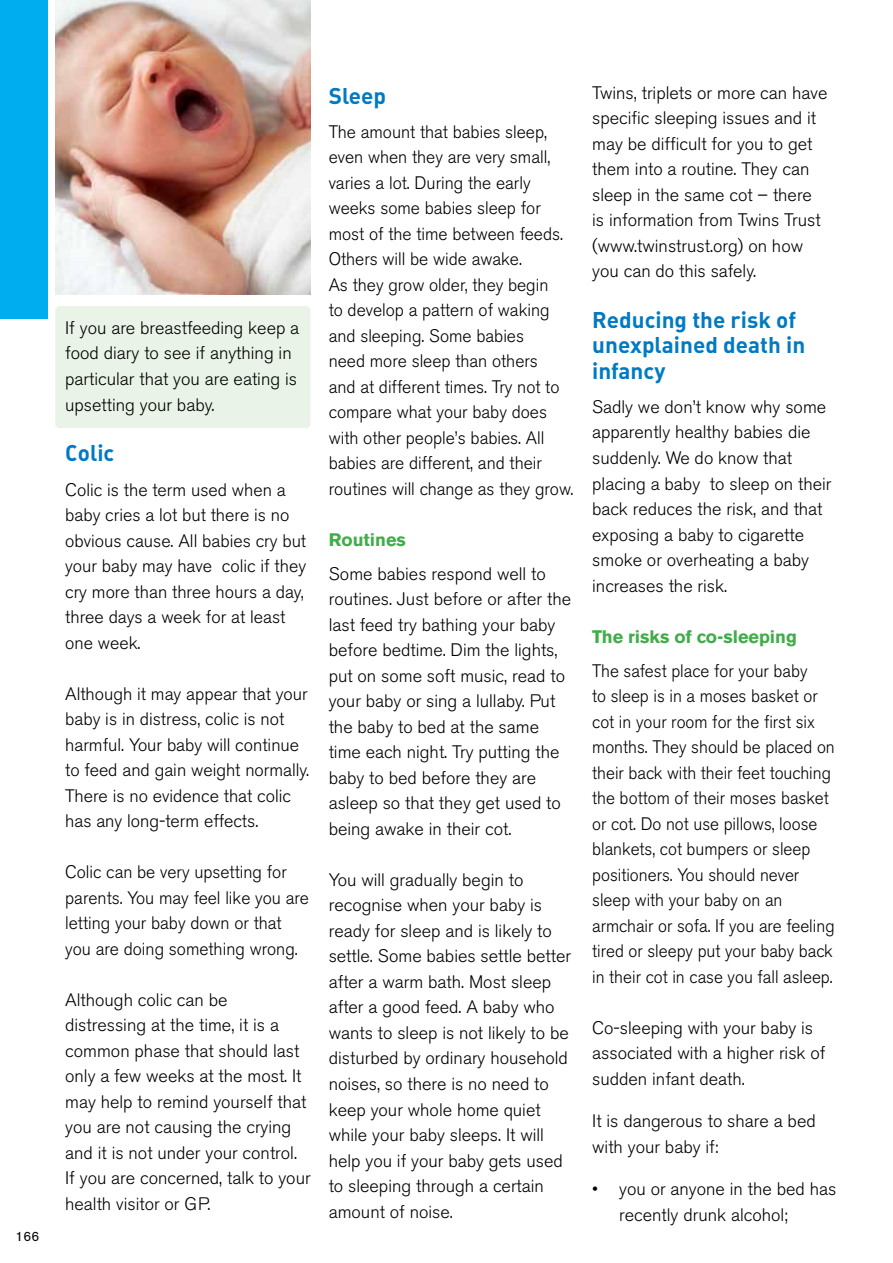
<style>
.page{position:relative;width:893px;height:1263px;background:#fff}
.page>*{position:absolute;margin:0;border:0;box-sizing:border-box;transform-origin:0 0}
.t1{font:22.5px/25.5px "DIN Bold Alternate";color:#007ac2}
.t2{font:300 18px/25.5px "Akzidenz Grotesk BE";color:#000}
.t3{font:300 18px/25.5px "Akzidenz Grotesk BE";color:#000;scale:.95 1}
.t4{font:700 18px "Akzidenz Grotesk BE";color:#41ad49}
.t5{font:13.5px "Akzidenz Grotesk BE";color:#000}
</style>
<div class="page">
<div style="left:55px;top:306px;width:255px;height:122px;background:#eaf3e7;border-radius:4px"></div>
<img style="left:55px;top:0;width:255px;height:295px">
<div style="left:0;top:0;width:48px;height:319px;background:#00aeef"></div>
<p class="t5" style="left:15px;top:1229px;width:25px">166</p>
<p class="t2" style="left:65px;top:315px;width:236px">If you are breastfeeding keep a food diary to see if anything in particular that you are eating is upsetting your baby.</p>
<p class="t1" style="left:65px;top:440px;width:51px">Colic</p>
<p class="t2" style="left:65px;top:477px;width:242px">Colic is the term used when a baby cries a lot but there is no obvious cause. All babies cry but your baby may have colic if they cry more than three hours a day, three days a week for at least one week.</p>
<p class="t2" style="left:65px;top:681px;width:246px">Although it may appear that your baby is in distress, colic is not harmful. Your baby will continue to feed and gain weight normally.<br>There is no evidence that colic has any long-term effects.</p>
<p class="t2" style="left:65px;top:859px;width:245px">Colic can be very upsetting for parents. You may feel like you are letting your baby down or that you are doing something wrong.</p>
<p class="t2" style="left:65px;top:987px;width:247px">Although colic can be distressing at the time, it is a common phase that should last only a few weeks at the most. It may help to remind yourself that you are not causing the crying and it is not under your control.<br>If you are concerned, talk to your health visitor or GP.</p>
<p class="t1" style="left:329px;top:82px;width:59px">Sleep</p>
<p class="t2" style="left:329px;top:119px;width:246px">The amount that babies sleep, even when they are very small, varies a lot. During the early weeks some babies sleep for most of the time between feeds.<br>Others will be wide awake.<br>As they grow older, they begin<br>to develop a pattern of waking and sleeping. Some babies<br>need more sleep than others<br>and at different times. Try not to compare what your baby does with other people’s babies. All babies are different, and their routines will change as they grow.</p>
<p class="t4" style="left:329px;top:529px;width:79px">Routines</p>
<p class="t2" style="left:329px;top:561px;width:244px">Some babies respond well to routines. Just before or after the last feed try bathing your baby before bedtime. Dim the lights, put on some soft music, read to your baby or sing a lullaby. Put the baby to bed at the same time each night. Try putting the baby to bed before they are asleep so that they get used to being awake in their cot.</p>
<p class="t2" style="left:329px;top:867px;width:244px">You will gradually begin to recognise when your baby is ready for sleep and is likely to settle. Some babies settle better after a warm bath. Most sleep after a good feed. A baby who wants to sleep is not likely to be disturbed by ordinary household noises, so there is no need to keep your whole home quiet while your baby sleeps. It will help you if your baby gets used to sleeping through a certain amount of noise.</p>
<p class="t2" style="left:592px;top:80px;width:237px">Twins, triplets or more can have specific sleeping issues and it may be difficult for you to get them into a routine. They can sleep in the same cot – there is information from Twins Trust (www.twinstrust.org) on how you can do this safely.</p>
<p class="t1" style="left:592px;top:306px;width:215px">Reducing the risk of unexplained death in infancy</p>
<p class="t2" style="left:592px;top:394px;width:241px">Sadly we don’t know why some apparently healthy babies die suddenly. We do know that placing a baby to sleep on their back reduces the risk, and that exposing a baby to cigarette smoke or overheating a baby increases the risk.</p>
<p class="t4" style="left:592px;top:626px;width:206px">The risks of co-sleeping</p>
<p class="t3" style="left:592px;top:658px;width:257px">The safest place for your baby<br>to sleep is in a moses basket or cot in your room for the first six months. They should be placed on their back with their feet touching the bottom of their moses basket or cot. Do not use pillows, loose blankets, cot bumpers or sleep positioners. You should never sleep with your baby on an armchair or sofa. If you are feeling tired or sleepy put your baby back in their cot in case you fall asleep.</p>
<p class="t2" style="left:592px;top:1015px;width:235px">Co-sleeping with your baby is associated with a higher risk of sudden infant death.</p>
<p class="t2" style="left:592px;top:1108px;width:225px">It is dangerous to share a bed with your baby if:</p>
<p class="t2" style="left:619px;top:1176px;width:219px;text-indent:-27px">• you or anyone in the bed has recently drunk alcohol;</p>
</div>
